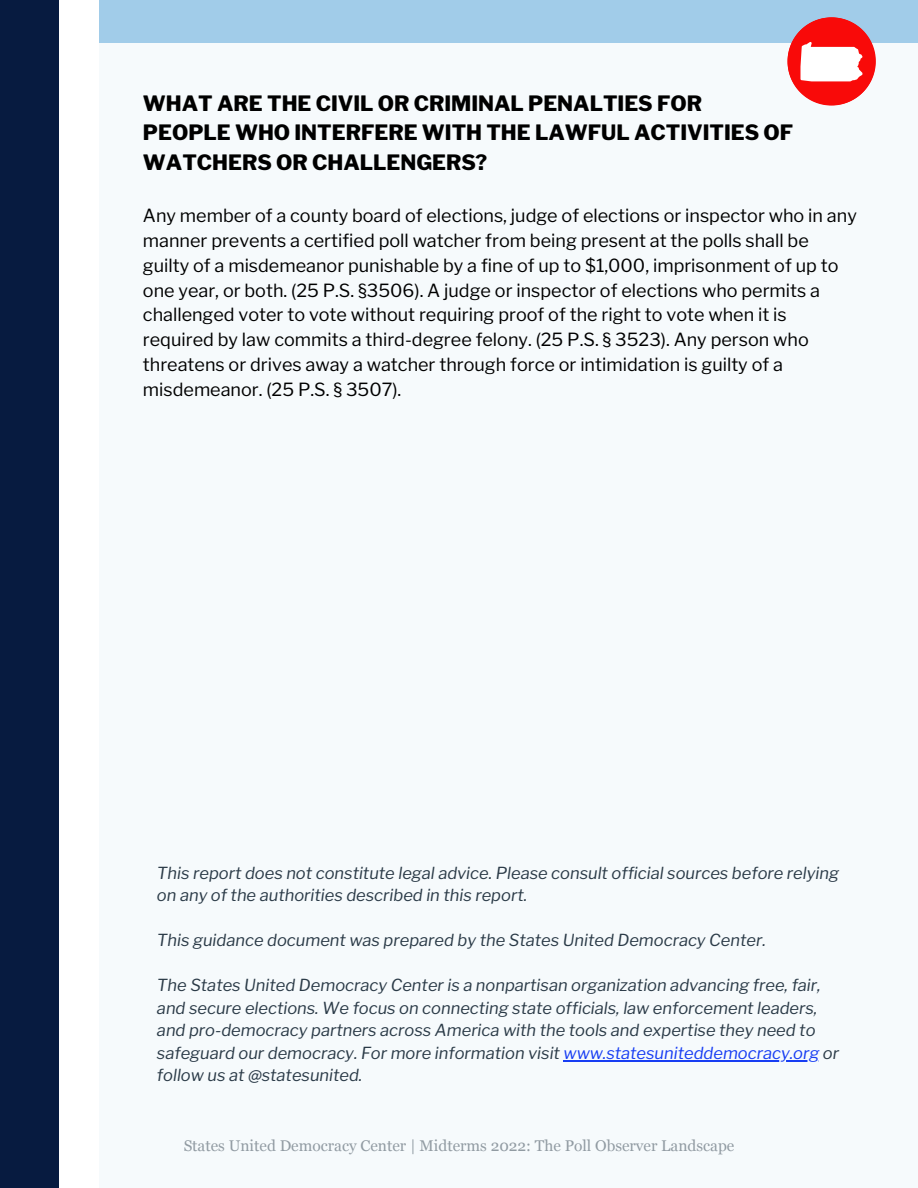
<style>
.page{position:relative;width:918px;height:1188px;background:#fff}
.page>*{position:absolute;margin:0;border:0;box-sizing:border-box;transform-origin:0 0}
.t1{font:800 21px/29.2px "Libre Franklin";color:#000}
.t2{font:18px/24.8px "Libre Franklin";color:#000}
.t3{font:italic 16.5px/22.5px "Libre Franklin";color:#2a3a47}
.t4{font:15.45px "Georgia";color:#2a3a47}
.s1{color:#173df3}
</style>
<div class="page">
<div style="left:0;top:0;width:58px;height:1188px;background:#071b40"></div>
<div style="left:99px;top:0;width:819px;height:1188px;background:#f6fafc"></div>
<div style="left:99px;top:0;width:819px;height:43px;background:#a1cce9"></div>
<svg style="left:788px;top:17px;width:88px;height:89px"></svg>
<hr style="left:564px;top:1060px;width:255px;height:1px;background:#173df3">
<p class="t1" style="left:143px;top:89px;width:652px">WHAT ARE THE CIVIL OR CRIMINAL PENALTIES FOR<br>PEOPLE WHO INTERFERE WITH THE LAWFUL ACTIVITIES OF<br>WATCHERS OR CHALLENGERS?</p>
<p class="t2" style="left:143px;top:204px;width:715px">Any member of a county board of elections, judge of elections or inspector who in any manner prevents a certified poll watcher from being present at the polls shall be guilty of a misdemeanor punishable by a fine of up to $1,000, imprisonment of up to one year, or both. (25 P.S. §3506). A judge or inspector of elections who permits a challenged voter to vote without requiring proof of the right to vote when it is required by law commits a third-degree felony. (25 P.S. § 3523). Any person who threatens or drives away a watcher through force or intimidation is guilty of a misdemeanor. (25 P.S. § 3507).</p>
<p class="t3" style="left:157px;top:862px;width:684px">This report does not constitute legal advice. Please consult official sources before relying on any of the authorities described in this report.</p>
<p class="t3" style="left:157px;top:929px;width:610px">This guidance document was prepared by the States United Democracy Center.</p>
<p class="t3" style="left:157px;top:974px;width:684px">The States United Democracy Center is a nonpartisan organization advancing free, fair, and secure elections. We focus on connecting state officials, law enforcement leaders, and pro-democracy partners across America with the tools and expertise they need to safeguard our democracy. For more information visit <span class="s1">www.statesuniteddemocracy.org</span> or follow us at @statesunited.</p>
<p class="t4" style="left:184px;top:1137px;width:552px">States United Democracy Center | Midterms 2022: The Poll Observer Landscape</p>
</div>
